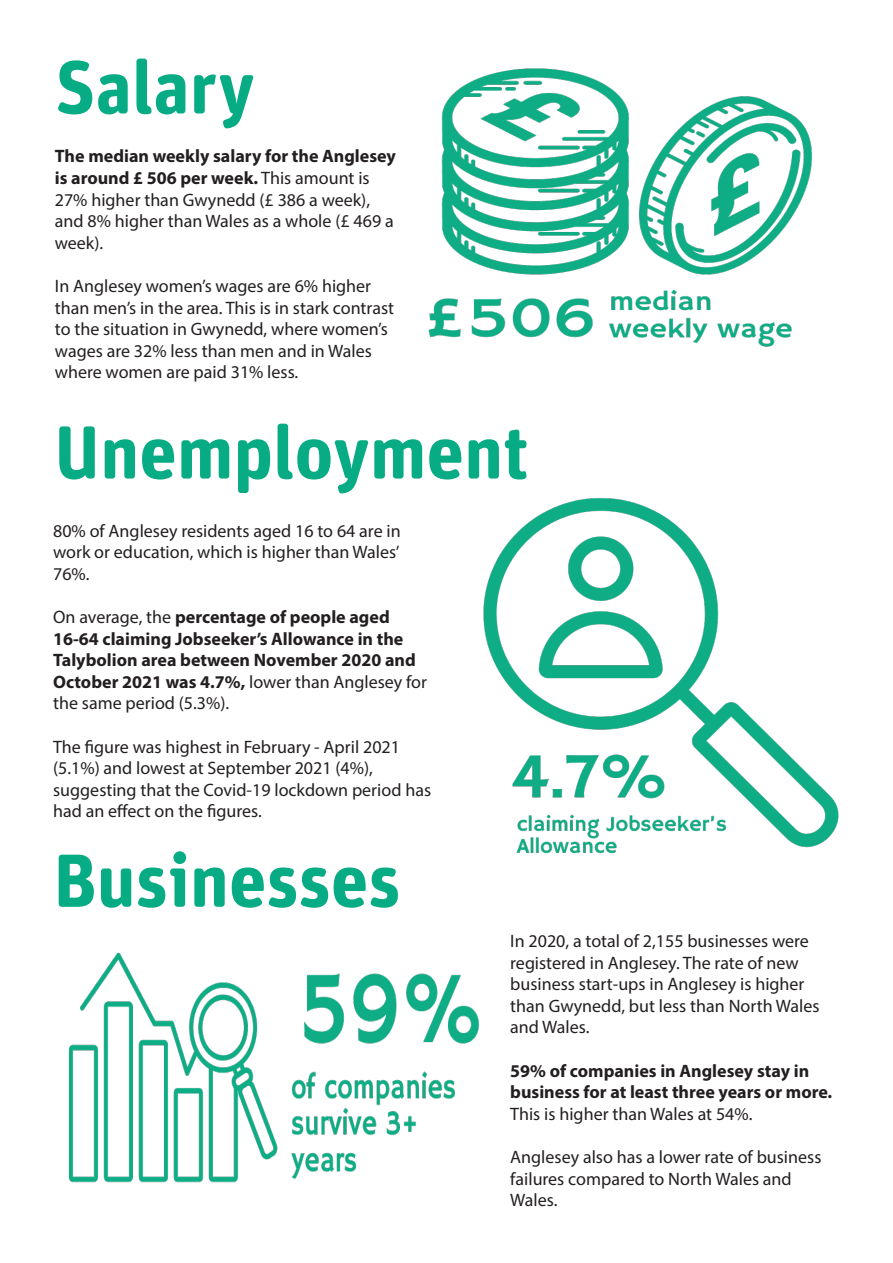
<style>
.page{position:relative;width:893px;height:1263px;background:#fff}
.page>*{position:absolute;margin:0;border:0;box-sizing:border-box;transform-origin:0 0}
.t1{font:700 75px "Unit Rounded Pro";color:#08ac84}
.t2{font:18px/21.6px "Myriad Pro";color:#231f20}
.t3{font:700 18px/21.6px "Myriad Pro";color:#231f20}
.s1{font-weight:700}
.s2{font-weight:400}
</style>
<div class="page">
<img style="left:483px;top:498px;width:356px;height:356px">
<img style="left:69px;top:952px;width:410px;height:231px">
<img style="left:428px;top:68px;width:384px;height:279px">
<p class="t1" style="left:55px;top:34px;width:202px">Salary</p>
<p class="t2" style="left:55px;top:145px;width:343px"><span class="s1">The median weekly salary for the Anglesey is around £ 506 per week.</span> This amount is<br>27% higher than Gwynedd (£ 386 a week), and 8% higher than Wales as a whole (£ 469 a week).</p>
<p class="t2" style="left:55px;top:275px;width:341px">In Anglesey women’s wages are 6% higher than men’s in the area. This is in stark contrast to the situation in Gwynedd, where women’s wages are 32% less than men and in Wales where women are paid 31% less.</p>
<p class="t1" style="left:54px;top:399px;width:476px">Unemployment</p>
<p class="t2" style="left:53px;top:519px;width:349px;text-align:justify">80% of Anglesey residents aged 16 to 64 are in work or education, which is higher than Wales’ 76%.</p>
<p class="t3" style="left:53px;top:605px;width:375px"><span class="s2">On average, the</span> percentage of people aged 16-64 claiming Jobseeker’s Allowance in the Talybolion area between November 2020 and October 2021 was 4.7%, <span class="s2">lower than Anglesey for the same period (5.3%).</span></p>
<p class="t2" style="left:53px;top:735px;width:379px">The figure was highest in February - April 2021 (5.1%) and lowest at September 2021 (4%), suggesting that the Covid-19 lockdown period has had an effect on the figures.</p>
<p class="t1" style="left:54px;top:827px;width:348px">Businesses</p>
<p class="t2" style="left:510px;top:930px;width:311px">In 2020, a total of 2,155 businesses were registered in Anglesey. The rate of new business start-ups in Anglesey is higher than Gwynedd, but less than North Wales and Wales.</p>
<p class="t3" style="left:510px;top:1059px;width:323px">59% of companies in Anglesey stay in business for at least three years or more.<br><span class="s2">This is higher than Wales at 54%.</span></p>
<p class="t2" style="left:510px;top:1146px;width:313px">Anglesey also has a lower rate of business failures compared to North Wales and<br>Wales.</p>
</div>
